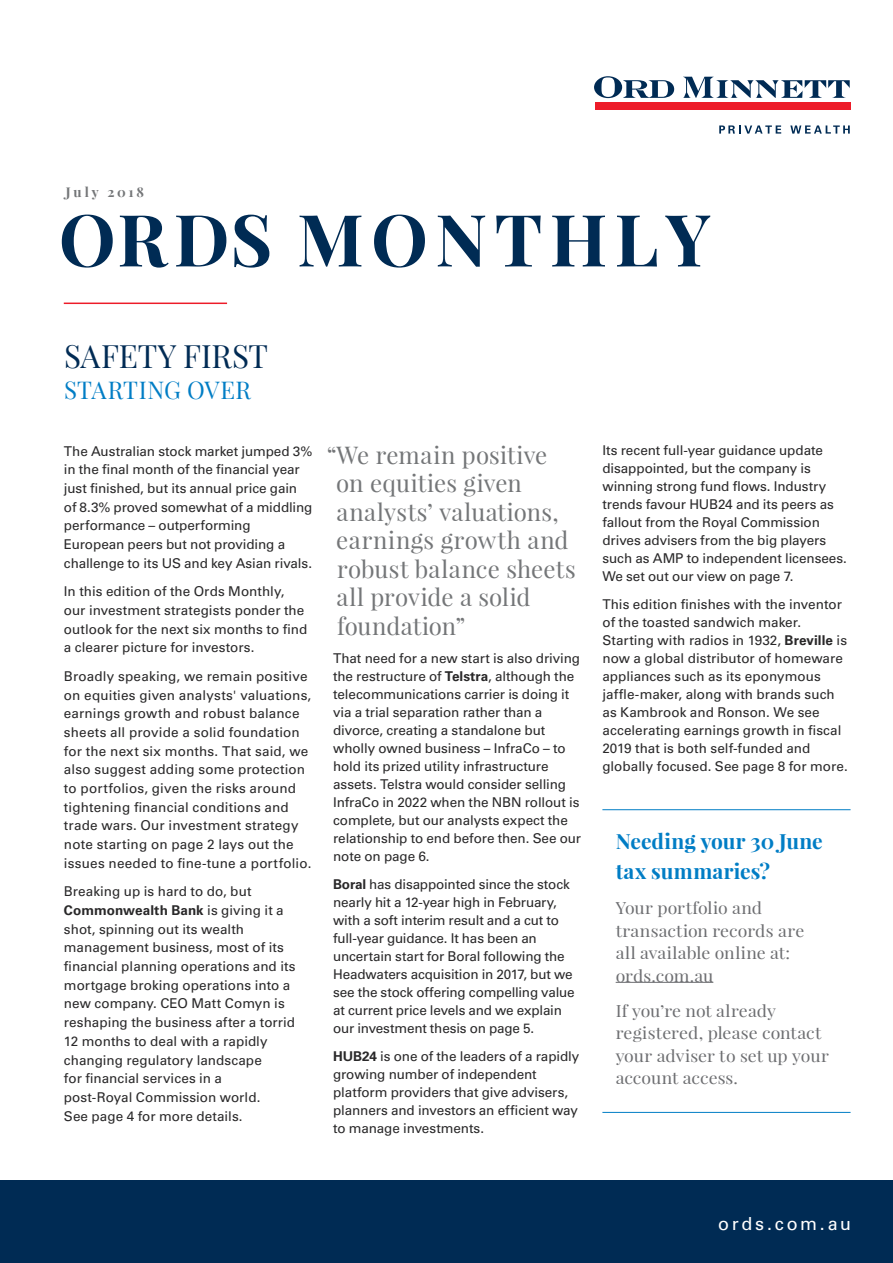
<style>
.page{position:relative;width:893px;height:1263px;background:#fff}
.page>*{position:absolute;margin:0;border:0;box-sizing:border-box;transform-origin:0 0}
.t1{font:700 72px "Playfair Display";letter-spacing:.1em;color:#002b54}
.t2{font:31.5px "Playfair Display";color:#002b54}
.t3{font:24px/28.5px "Playfair Display";letter-spacing:.01em;color:#747678}
.t4{font:24px "Playfair Display";letter-spacing:.01em;color:#007dc5}
.t5{font:700 21px/30px "Playfair Display";letter-spacing:.005em;color:#007dc5}
.t6{font:18px "Univers LT Std";letter-spacing:.15em;color:#fff}
.t7{font:16.5px/22.5px "Playfair Display";letter-spacing:.005em;color:#6d6e71;scale:1.07 1}
.t8{font:13.5px/18px "Univers LT Std";letter-spacing:-.005em;color:#292829}
.t9{font:700 13.5px "Playfair Display";letter-spacing:.205em;color:#747678}
.s1{font-weight:700}
</style>
<div class="page">
<div style="left:0;top:1181px;width:893px;height:82px;background:#002b54"></div>
<hr style="left:64px;top:303px;width:163px;height:1px;background:#ed1c29">
<div style="left:595px;top:103px;width:255px;height:7px;background:#ed1c29"></div>
<svg style="left:594px;top:76px;width:80px;height:22px"></svg>
<svg style="left:683px;top:77px;width:167px;height:21px"></svg>
<svg style="left:719px;top:125px;width:62px;height:9px"></svg>
<svg style="left:790px;top:125px;width:60px;height:9px"></svg>
<hr style="left:616px;top:982px;width:97px;height:1px;background:#6d6e71">
<hr style="left:602px;top:809px;width:248px;height:1px;background:#007dc5">
<hr style="left:602px;top:1112px;width:248px;height:1px;background:#007dc5">
<p class="t9" style="left:66px;top:183px;width:80px">July 2018</p>
<h1 class="t1" style="left:59px;top:194px;width:653px">ORDS MONTHLY</h1>
<h2 class="t2" style="left:64px;top:336px;width:206px">SAFETY FIRST</h2>
<h3 class="t4" style="left:64px;top:375px;width:189px">STARTING OVER</h3>
<p class="t8" style="left:64px;top:442px;width:250px;line-height:18.8px">The Australian stock market jumped 3% in the final month of the financial year just finished, but its annual price gain of 8.3% proved somewhat of a middling performance – outperforming European peers but not providing a challenge to its US and key Asian rivals.</p>
<p class="t8" style="left:64px;top:582px;width:245px;line-height:18.8px">In this edition of the Ords Monthly, our investment strategists ponder the outlook for the next six months to find a clearer picture for investors.</p>
<p class="t8" style="left:64px;top:667px;width:249px;line-height:18.8px">Broadly speaking, we remain positive on equities given analysts' valuations, earnings growth and robust balance sheets all provide a solid foundation for the next six months. That said, we also suggest adding some protection to portfolios, given the risks around tightening financial conditions and trade wars. Our investment strategy note starting on page 2 lays out the issues needed to fine-tune a portfolio.</p>
<p class="t8" style="left:64px;top:882px;width:233px;line-height:18.8px">Breaking up is hard to do, but<br><span class="s1">Commonwealth Bank</span> is giving it a shot, spinning out its wealth management business, most of its financial planning operations and its mortgage broking operations into a new company. CEO Matt Comyn is reshaping the business after a torrid<br>12 months to deal with a rapidly changing regulatory landscape<br>for financial services in a<br>post-Royal Commission world.<br>See page 4 for more details.</p>
<h3 class="t3" style="left:336px;top:440px;width:241px;text-indent:-10px">“We remain positive on equities given analysts’ valuations, earnings growth and robust balance sheets all provide a solid foundation”</h3>
<p class="t8" style="left:333px;top:649px;width:250px">That need for a new start is also driving the restructure of <span class="s1">Telstra</span>, although the telecommunications carrier is doing it via a trial separation rather than a divorce, creating a standalone but wholly owned business – InfraCo – to hold its prized utility infrastructure assets. Telstra would consider selling InfraCo in 2022 when the NBN rollout is complete, but our analysts expect the relationship to end before then. See our note on page 6.</p>
<p class="t8" style="left:333px;top:875px;width:243px"><span class="s1">Boral</span> has disappointed since the stock nearly hit a 12-year high in February, with a soft interim result and a cut to full-year guidance. It has been an uncertain start for Boral following the Headwaters acquisition in 2017, but we see the stock offering compelling value at current price levels and we explain our investment thesis on page 5.</p>
<p class="t8" style="left:333px;top:1047px;width:248px"><span class="s1">HUB24</span> is one of the leaders of a rapidly growing number of independent platform providers that give advisers, planners and investors an efficient way to manage investments.</p>
<p class="t8" style="left:602px;top:442px;width:246px">Its recent full-year guidance update disappointed, but the company is winning strong fund flows. Industry trends favour HUB24 and its peers as fallout from the Royal Commission drives advisers from the big players such as AMP to independent licensees.<br>We set out our view on page 7.</p>
<p class="t8" style="left:602px;top:595px;width:247px">This edition finishes with the inventor of the toasted sandwich maker.<br>Starting with radios in 1932, <span class="s1">Breville</span> is now a global distributor of homeware appliances such as its eponymous jaffle-maker, along with brands such as Kambrook and Ronson. We see accelerating earnings growth in fiscal 2019 that is both self-funded and globally focused. See page 8 for more.</p>
<h3 class="t5" style="left:616px;top:826px;width:209px">Needing your 30 June tax summaries?</h3>
<p class="t7" style="left:616px;top:896px;width:178px">Your portfolio and transaction records are all available online at: ords.com.au</p>
<p class="t7" style="left:616px;top:999px;width:201px">If you’re not already registered, please contact your adviser to set up your account access.</p>
<h3 class="t6" style="left:718px;top:1213px;width:135px">ords.com.au</h3>
</div>
